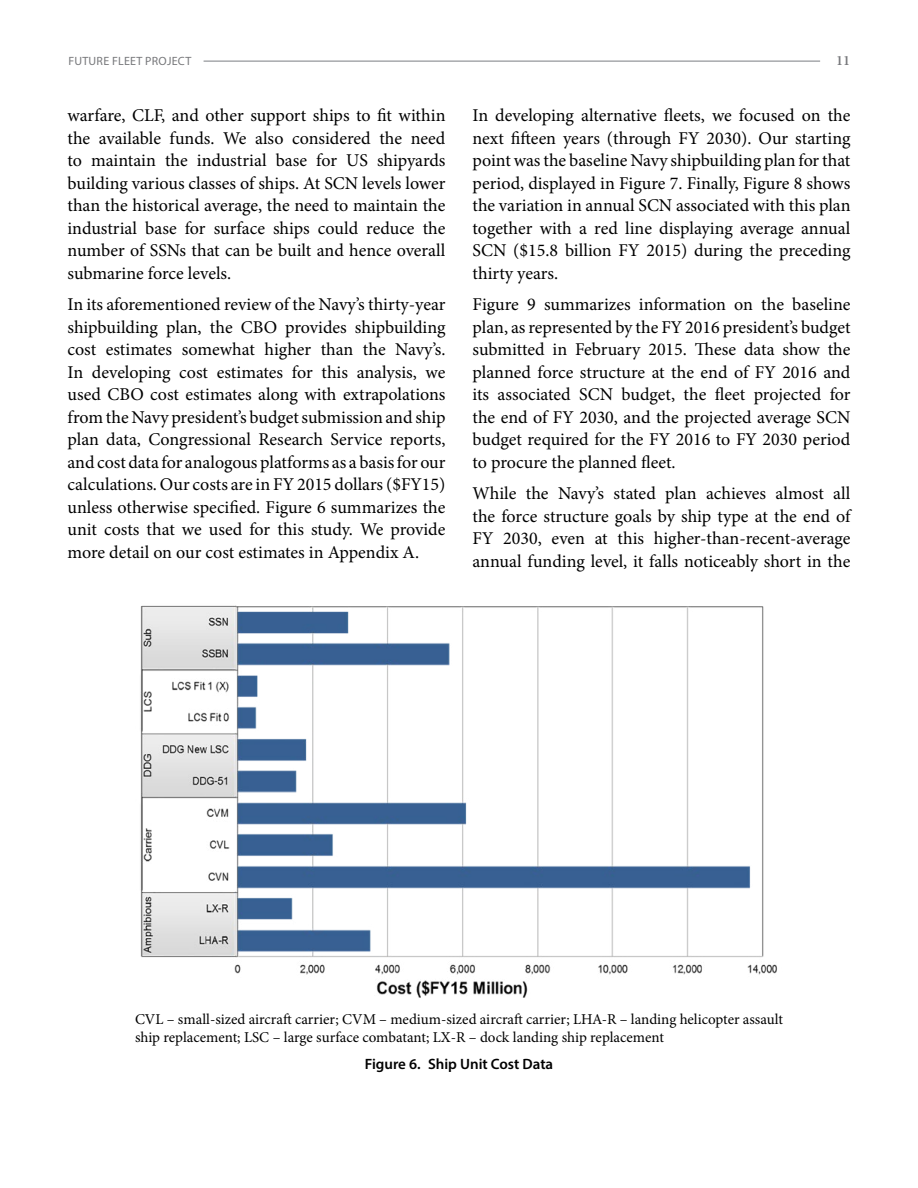
<style>
.page{position:relative;width:918px;height:1188px;background:#fff}
.page>*{position:absolute;margin:0;border:0;box-sizing:border-box;transform-origin:0 0}
.Body{font:18px/22.5px "Minion Pro";color:#000;text-align:justify}
.FigureNote{font:15px/18px "Minion Pro";color:#000}
.FigureTitle_Manual{font:600 15px "Myriad Pro";color:#000}
.t1{font:600 14.25px "Minion Pro";color:#77787b}
.t2{font:12px "Myriad Pro";letter-spacing:.02em;color:#77787b}
</style>
<div class="page">
<hr style="left:204px;top:60px;width:616px;height:2px;background:#a7a9ac">
<img style="left:140px;top:605px;width:637px;height:393px">
<p class="t2" style="left:68px;top:53px;width:125px">FUTURE FLEET PROJECT</p>
<p class="t1" style="left:836px;top:51px;width:16px">11</p>
<p class="Body" style="left:68px;top:104px;width:380px">warfare, CLF, and other support ships to fit within the available funds. We also considered the need to maintain the industrial base for US shipyards building various classes of ships. At SCN levels lower than the historical average, the need to maintain the industrial base for surface ships could reduce the number of SSNs that can be built and hence overall submarine force levels.</p>
<p class="Body" style="left:68px;top:293px;width:380px">In its aforementioned review of the Navy’s thirty-year shipbuilding plan, the CBO provides shipbuilding cost estimates somewhat higher than the Navy’s.<br>In developing cost estimates for this analysis, we used CBO cost estimates along with extrapolations from the Navy president’s budget submission and ship plan data, Congressional Research Service reports, and cost data for analogous platforms as a basis for our calculations. Our costs are in FY 2015 dollars ($FY15) unless otherwise specified. Figure 6 summarizes the unit costs that we used for this study. We provide more detail on our cost estimates in Appendix A.</p>
<p class="Body" style="left:472px;top:104px;width:380px">In developing alternative fleets, we focused on the next fifteen years (through FY 2030). Our starting point was the baseline Navy shipbuilding plan for that period, displayed in Figure 7. Finally, Figure 8 shows the variation in annual SCN associated with this plan together with a red line displaying average annual SCN ($15.8 billion FY 2015) during the preceding thirty years.</p>
<p class="Body" style="left:472px;top:293px;width:380px">Figure 9 summarizes information on the baseline plan, as represented by the FY 2016 president’s budget submitted in February 2015. These data show the planned force structure at the end of FY 2016 and its associated SCN budget, the fleet projected for the end of FY 2030, and the projected average SCN budget required for the FY 2016 to FY 2030 period to procure the planned fleet.</p>
<p class="Body" style="left:472px;top:482px;width:379px">While the Navy’s stated plan achieves almost all the force structure goals by ship type at the end of FY 2030, even at this higher-than-recent-average annual funding level, it falls noticeably short in the</p>
<p class="FigureNote" style="left:135px;top:1010px;width:650px">CVL – small-sized aircraft carrier; CVM – medium-sized aircraft carrier; LHA-R – landing helicopter assault ship replacement; LSC – large surface combatant; LX-R – dock landing ship replacement</p>
<p class="FigureTitle_Manual" style="left:365px;top:1054px;width:190px">Figure 6. Ship Unit Cost Data</p>
</div>
